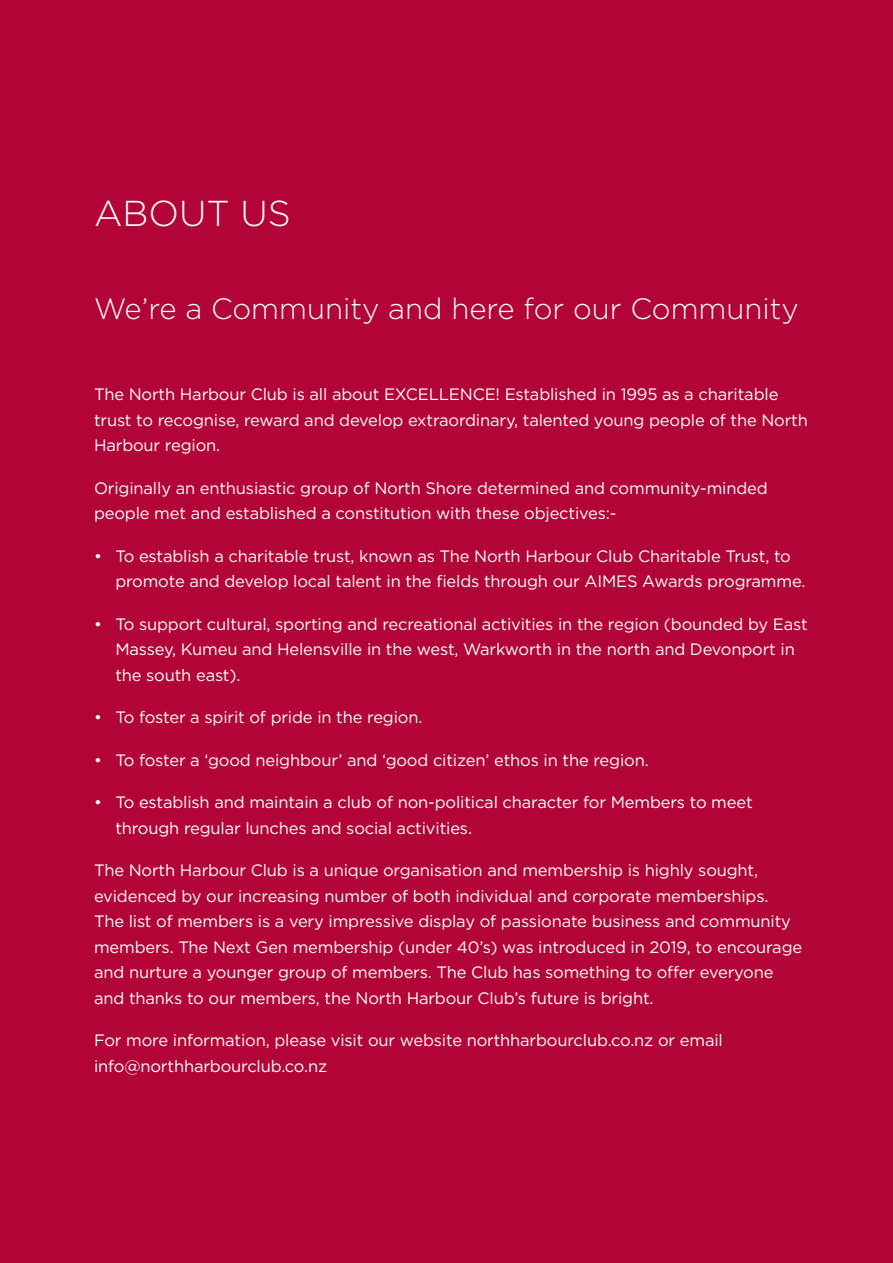
<style>
.page{position:relative;width:893px;height:1263px;background:#b30437}
.page>*{position:absolute;margin:0;border:0;box-sizing:border-box;transform-origin:0 0}
.t1{font:300 36px "Gotham";color:#fff}
.t2{font:300 29.4px "Gotham";color:#fff}
.t3{font:16.5px/25.5px "Gotham";letter-spacing:-.01em;color:#fff}
</style>
<div class="page">
<hr style="left:892px;top:812px;width:1px;height:221px;background:#746c6d">
<hr style="left:892px;top:583px;width:1px;height:221px;background:#746c6d">
<hr style="left:892px;top:951px;width:1px;height:82px;background:#231f20">
<hr style="left:892px;top:721px;width:1px;height:83px;background:#231f20">
<h1 class="t1" style="left:94px;top:194px;width:198px">ABOUT US</h1>
<h2 class="t2" style="left:94px;top:293px;width:706px">We’re a Community and here for our Community</h2>
<p class="t3" style="left:94px;top:381px;width:715px">The North Harbour Club is all about EXCELLENCE! Established in 1995 as a charitable trust to recognise, reward and develop extraordinary, talented young people of the North<br>Harbour region.</p>
<p class="t3" style="left:94px;top:475px;width:675px">Originally an enthusiastic group of North Shore determined and community-minded people met and established a constitution with these objectives:-</p>
<p class="t3" style="left:115px;top:543px;width:692px;text-indent:-21px">• To establish a charitable trust, known as The North Harbour Club Charitable Trust, to promote and develop local talent in the fields through our AIMES Awards programme.</p>
<p class="t3" style="left:115px;top:611px;width:694px;text-indent:-21px">• To support cultural, sporting and recreational activities in the region (bounded by East<br>Massey, Kumeu and Helensville in the west, Warkworth in the north and Devonport in the south east).</p>
<p class="t3" style="left:94px;top:704px;width:330px">• To foster a spirit of pride in the region.</p>
<p class="t3" style="left:94px;top:747px;width:556px">• To foster a ‘good neighbour’ and ‘good citizen’ ethos in the region.</p>
<p class="t3" style="left:115px;top:789px;width:639px;text-indent:-21px">• To establish and maintain a club of non-political character for Members to meet through regular lunches and social activities.</p>
<p class="t3" style="left:94px;top:857px;width:710px">The North Harbour Club is a unique organisation and membership is highly sought, evidenced by our increasing number of both individual and corporate memberships.<br>The list of members is a very impressive display of passionate business and community members. The Next Gen membership (under 40’s) was introduced in 2019, to encourage and nurture a younger group of members. The Club has something to offer everyone and thanks to our members, the North Harbour Club’s future is bright.</p>
<p class="t3" style="left:94px;top:1027px;width:630px">For more information, please visit our website northharbourclub.co.nz or email info@northharbourclub.co.nz</p>
</div>
